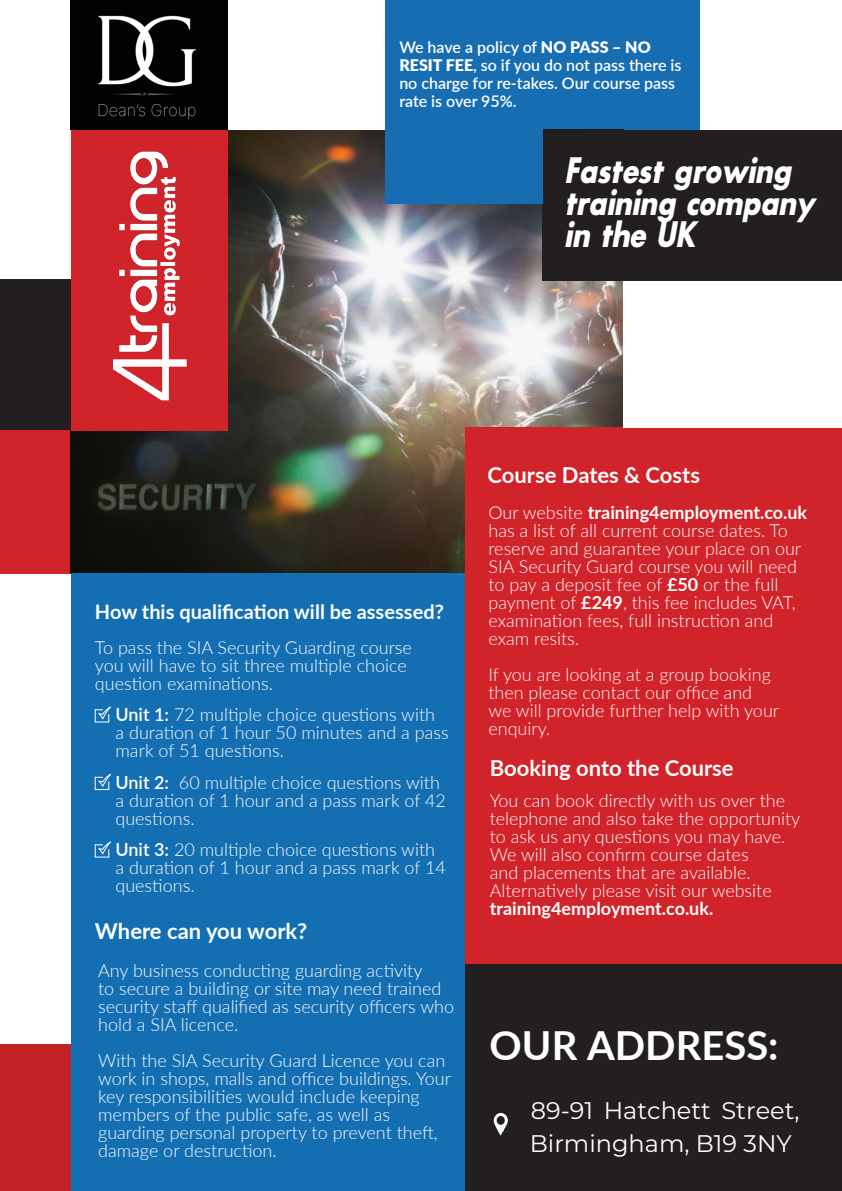
<style>
.page{position:relative;width:842px;height:1191px;background:#fff}
.page>*{position:absolute;margin:0;border:0;box-sizing:border-box;transform-origin:0 0}
.t1{font:700 40px "Lato";color:#fff}
.t2{font:italic 36px "Sans Serif Bld FLF";color:#fff;scale:.83 1}
.t3{font:24px/32.8px "Montserrat";color:#fff}
.t4{font:700 22px "Lato";color:#fff}
.t5{font:700 20px "Lato";color:#fff}
.t6{font:300 18px/18px "Lato";color:#fff}
.t7{font:600 16px/18px "Lato";color:#fff}
.s1{font-weight:900}
.s2{font-weight:600}
.s3{font-weight:700}
</style>
<div class="page">
<div style="left:543px;top:0;width:157px;height:204px;background:#176db1"></div>
<img style="left:71px;top:130px;width:553px;height:443px">
<div style="left:71px;top:573px;width:395px;height:618px;background:#146eb2"></div>
<div style="left:465px;top:428px;width:377px;height:763px;background:#d1232a"></div>
<div style="left:71px;top:130px;width:156px;height:300px;background:#d1232a"></div>
<div style="left:543px;top:130px;width:299px;height:150px;background:#231f20"></div>
<div style="left:0;top:279px;width:71px;height:151px;background:#231f20"></div>
<img style="left:112px;top:151px;width:75px;height:250px">
<div style="left:0;top:430px;width:71px;height:143px;background:#d1232a"></div>
<div style="left:0;top:1043px;width:71px;height:148px;background:#c12327"></div>
<img style="left:71px;top:0;width:156px;height:130px">
<div style="left:386px;top:0;width:157px;height:204px;background:#176db1"></div>
<div style="left:465px;top:964px;width:377px;height:227px;background:#231f20"></div>
<svg style="left:494px;top:1113px;width:14px;height:22px"></svg>
<svg style="left:95px;top:707px;width:16px;height:15px"></svg>
<svg style="left:95px;top:774px;width:16px;height:16px"></svg>
<svg style="left:95px;top:842px;width:16px;height:15px"></svg>
<p class="t7" style="left:399px;top:37px;width:284px">We have a policy of <span class="s1">NO PASS – NO<br>RESIT FEE</span>, so if you do not pass there is no charge for re-takes. Our course pass rate is over 95%.</p>
<p class="t2" style="left:564px;top:151px;width:283px">Fastest growing</p>
<p class="t2" style="left:564px;top:183px;width:312px">training company</p>
<p class="t2" style="left:564px;top:215px;width:169px">in the UK</p>
<p class="t5" style="left:95px;top:597px;width:350px">How this qualification will be assessed?</p>
<p class="t6" style="left:95px;top:637px;width:318px">To pass the SIA Security Guarding course you will have to sit three multiple choice question examinations.</p>
<p class="t6" style="left:115px;top:705px;width:335px"><span class="s2">Unit 1:</span> 72 multiple choice questions with<br>a duration of 1 hour 50 minutes and a pass mark of 51 questions.</p>
<p class="t6" style="left:115px;top:772px;width:332px"><span class="s2">Unit 2:</span> 60 multiple choice questions with a duration of 1 hour and a pass mark of 42 questions.</p>
<p class="t6" style="left:115px;top:840px;width:332px"><span class="s2">Unit 3:</span> 20 multiple choice questions with a duration of 1 hour and a pass mark of 14 questions.</p>
<p class="t4" style="left:95px;top:914px;width:214px">Where can you work?</p>
<p class="t6" style="left:98px;top:961px;width:357px">Any business conducting guarding activity<br>to secure a building or site may need trained security staff qualified as security officers who hold a SIA licence.</p>
<p class="t6" style="left:98px;top:1051px;width:355px">With the SIA Security Guard Licence you can work in shops, malls and office buildings. Your key responsibilities would include keeping members of the public safe, as well as guarding personal property to prevent theft, damage or destruction.</p>
<p class="t4" style="left:488px;top:459px;width:214px">Course Dates &amp; Costs</p>
<p class="t6" style="left:488px;top:503px;width:320px">Our website <span class="s3">training4employment.co.uk </span>has a list of all current course dates. To reserve and guarantee your place on our SIA Security Guard course you will need to pay a deposit fee of <span class="s3">£50</span> or the full payment of <span class="s3">£249</span>, this fee includes VAT, examination fees, full instruction and exam resits.</p>
<p class="t6" style="left:488px;top:665px;width:292px">If you are looking at a group booking then please contact our office and we will provide further help with your enquiry.</p>
<p class="t4" style="left:490px;top:751px;width:245px">Booking onto the Course</p>
<p class="t6" style="left:490px;top:791px;width:312px">You can book directly with us over the telephone and also take the opportunity to ask us any questions you may have.<br>We will also confirm course dates<br>and placements that are available.<br>Alternatively please visit our website <span class="s3">training4employment.co.uk.</span></p>
<p class="t1" style="left:490px;top:1016px;width:290px">OUR ADDRESS:</p>
<p class="t3" style="left:530px;top:1093px;width:271px">89-91 Hatchett Street,<br>Birmingham, B19 3NY</p>
</div>
